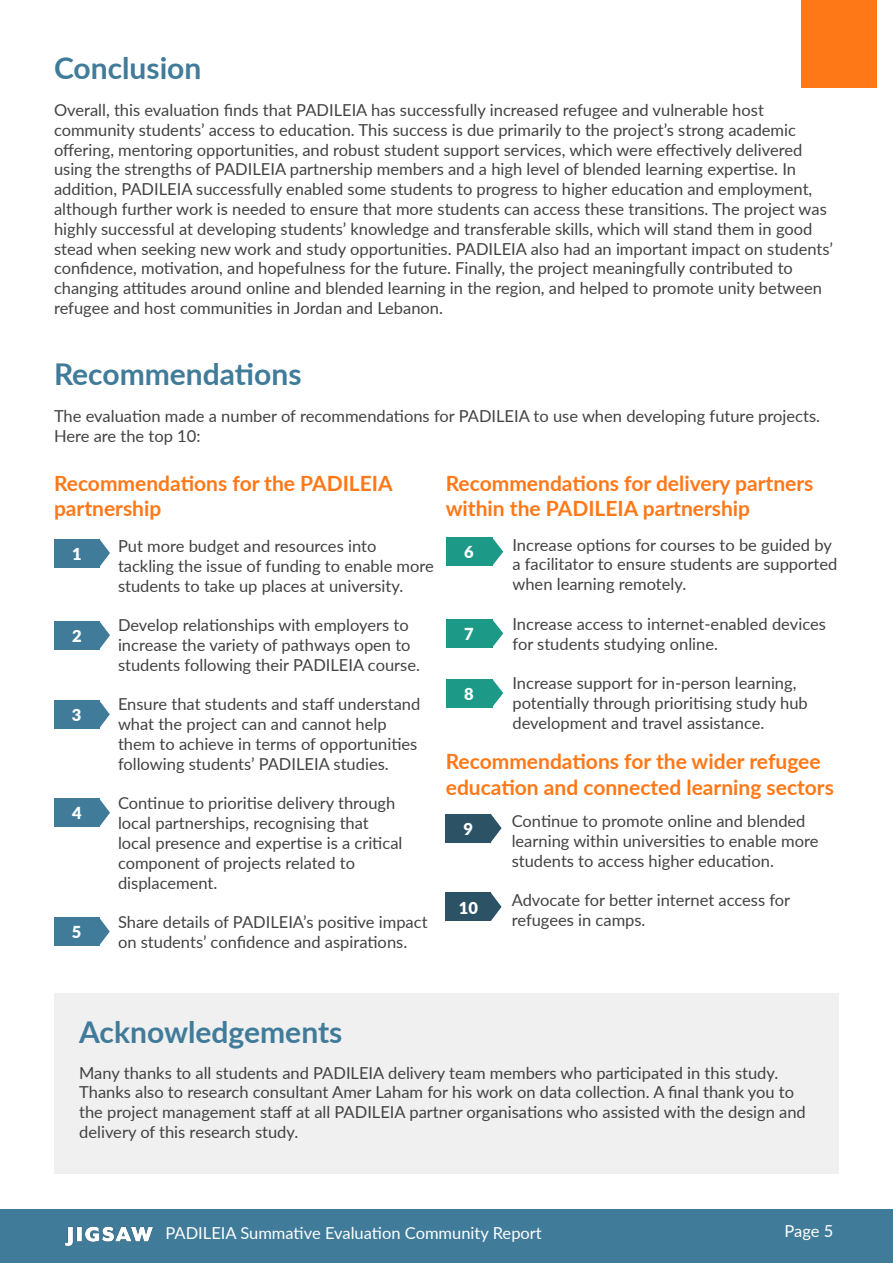
<style>
.page{position:relative;width:893px;height:1263px;background:#fff}
.page>*{position:absolute;margin:0;border:0;box-sizing:border-box;transform-origin:0 0}
.Paragraph_Style_3{font:700 30px "Lato";color:#407b99}
.Paragraph_Style_1{font:700 21px/25.2px "Lato";color:#ff7817}
.t1{font:16.5px/19.8px "Lato";color:#424242}
.t2{font:16.5px "Lato";color:#fff}
.t3{font:900 16.5px "Lato";color:#fff}
</style>
<div class="page">
<div style="left:54px;top:993px;width:785px;height:180px;background:#f0f0f0"></div>
<div style="left:801px;top:0;width:75px;height:88px;background:#ff7817"></div>
<div style="left:0;top:1209px;width:893px;height:54px;background:#407b99"></div>
<img style="left:64px;top:1226px;width:89px;height:20px">
<div style="left:54px;top:539px;width:45px;height:28px;background:#407b99"></div>
<svg style="left:99px;top:539px;width:11px;height:28px"></svg>
<div style="left:54px;top:621px;width:45px;height:28px;background:#407b99"></div>
<svg style="left:99px;top:621px;width:11px;height:28px"></svg>
<div style="left:54px;top:700px;width:45px;height:29px;background:#407b99"></div>
<svg style="left:99px;top:700px;width:11px;height:29px"></svg>
<div style="left:446px;top:537px;width:46px;height:29px;background:#1d9988"></div>
<svg style="left:492px;top:537px;width:11px;height:29px"></svg>
<div style="left:446px;top:619px;width:46px;height:29px;background:#1d9988"></div>
<svg style="left:492px;top:619px;width:11px;height:29px"></svg>
<div style="left:446px;top:679px;width:46px;height:28px;background:#1d9988"></div>
<svg style="left:492px;top:679px;width:11px;height:28px"></svg>
<div style="left:54px;top:798px;width:45px;height:29px;background:#407b99"></div>
<svg style="left:99px;top:798px;width:11px;height:29px"></svg>
<div style="left:54px;top:917px;width:45px;height:29px;background:#407b99"></div>
<svg style="left:99px;top:917px;width:11px;height:29px"></svg>
<div style="left:446px;top:814px;width:45px;height:28px;background:#2c5266"></div>
<svg style="left:491px;top:814px;width:11px;height:28px"></svg>
<div style="left:446px;top:892px;width:45px;height:29px;background:#2c5266"></div>
<svg style="left:491px;top:893px;width:11px;height:28px"></svg>
<p class="Paragraph_Style_3" style="left:54px;top:46px;width:149px">Conclusion</p>
<p class="t1" style="left:54px;top:99px;width:780px">Overall, this evaluation finds that PADILEIA has successfully increased refugee and vulnerable host community students’ access to education. This success is due primarily to the project’s strong academic offering, mentoring opportunities, and robust student support services, which were effectively delivered using the strengths of PADILEIA partnership members and a high level of blended learning expertise. In addition, PADILEIA successfully enabled some students to progress to higher education and employment, although further work is needed to ensure that more students can access these transitions. The project was highly successful at developing students’ knowledge and transferable skills, which will stand them in good stead when seeking new work and study opportunities. PADILEIA also had an important impact on students’ confidence, motivation, and hopefulness for the future. Finally, the project meaningfully contributed to changing attitudes around online and blended learning in the region, and helped to promote unity between refugee and host communities in Jordan and Lebanon.</p>
<p class="Paragraph_Style_3" style="left:54px;top:352px;width:249px">Recommendations</p>
<p class="t1" style="left:54px;top:405px;width:767px">The evaluation made a number of recommendations for PADILEIA to use when developing future projects.<br>Here are the top 10:</p>
<p class="Paragraph_Style_1" style="left:54px;top:470px;width:340px">Recommendations for the PADILEIA partnership</p>
<p class="t1" style="left:118px;top:535px;width:317px">Put more budget and resources into tackling the issue of funding to enable more students to take up places at university.</p>
<p class="t1" style="left:118px;top:614px;width:303px">Develop relationships with employers to increase the variety of pathways open to students following their PADILEIA course.</p>
<p class="t1" style="left:118px;top:694px;width:304px">Ensure that students and staff understand what the project can and cannot help them to achieve in terms of opportunities following students’ PADILEIA studies.</p>
<p class="t1" style="left:118px;top:793px;width:286px">Continue to prioritise delivery through local partnerships, recognising that local presence and expertise is a critical component of projects related to displacement.</p>
<p class="t1" style="left:118px;top:911px;width:311px">Share details of PADILEIA’s positive impact on students’ confidence and aspirations.</p>
<p class="Paragraph_Style_1" style="left:446px;top:470px;width:369px">Recommendations for delivery partners within the PADILEIA partnership</p>
<p class="t1" style="left:512px;top:534px;width:326px">Increase options for courses to be guided by a facilitator to ensure students are supported when learning remotely.</p>
<p class="t1" style="left:512px;top:613px;width:315px">Increase access to internet-enabled devices for students studying online.</p>
<p class="t1" style="left:512px;top:673px;width:297px">Increase support for in-person learning, potentially through prioritising study hub development and travel assistance.</p>
<p class="t3" style="left:464px;top:540px;width:11px">6</p>
<p class="t3" style="left:72px;top:541px;width:11px">1</p>
<p class="t3" style="left:464px;top:622px;width:11px">7</p>
<p class="t3" style="left:72px;top:623px;width:11px">2</p>
<p class="t3" style="left:464px;top:681px;width:11px">8</p>
<p class="t3" style="left:72px;top:703px;width:11px">3</p>
<p class="Paragraph_Style_1" style="left:446px;top:748px;width:390px">Recommendations for the wider refugee education and connected learning sectors</p>
<p class="t3" style="left:72px;top:801px;width:11px">4</p>
<p class="t1" style="left:512px;top:810px;width:308px">Continue to promote online and blended learning within universities to enable more students to access higher education.</p>
<p class="t1" style="left:512px;top:889px;width:280px">Advocate for better internet access for refugees in camps.</p>
<p class="t3" style="left:464px;top:816px;width:11px">9</p>
<p class="t3" style="left:459px;top:895px;width:21px">10</p>
<p class="t3" style="left:72px;top:920px;width:11px">5</p>
<p class="Paragraph_Style_3" style="left:79px;top:1010px;width:265px">Acknowledgements</p>
<p class="t1" style="left:79px;top:1062px;width:728px">Many thanks to all students and PADILEIA delivery team members who participated in this study.<br>Thanks also to research consultant Amer Laham for his work on data collection. A final thank you to the project management staff at all PADILEIA partner organisations who assisted with the design and delivery of this research study.</p>
<p class="t2" style="left:166px;top:1222px;width:378px">PADILEIA Summative Evaluation Community Report</p>
<p class="t2" style="left:784px;top:1219px;width:50px">Page 5</p>
</div>
